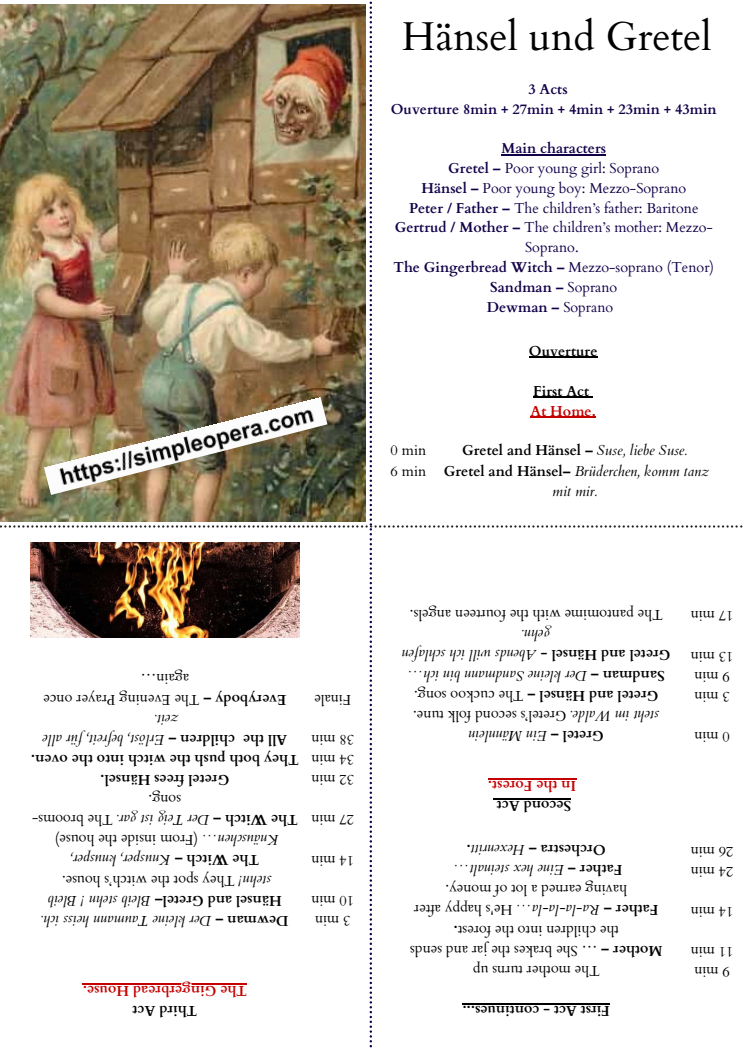
<style>
.page{position:relative;width:744px;height:1053px;background:#fff}
.page>*{position:absolute;margin:0;border:0;box-sizing:border-box;transform-origin:0 0}
.t1{font:40.24px "Cardo";color:#000}
.t2{font:italic 14.4px/20.1px "Cardo";color:#000;text-align:center}
.t3{font:14.4px/20.1px "Cardo";color:#000}
.t4{font:700 14.4px "Cardo";color:#000}
.t5{font:700 14.4px "Cardo";color:#c40000}
.t6{font:14.36px/19.8px "Cardo";color:#130049;text-align:center}
.t7{font:700 14.36px/19.8px "Cardo";color:#130049}
.s1{font-weight:700}
.s2{font-weight:700;font-style:normal}
.s3{font-style:italic}
.s4{font-style:normal}
</style>
<div class="page">
<img style="left:0;top:1px;width:743px;height:1046px">
<hr style="left:531px;top:416px;width:65px;height:2px;background:#c40000">
<hr style="left:462px;top:1003px;width:148px;height:1px;background:#000">
<hr style="left:529px;top:357px;width:69px;height:1px;background:#000">
<img style="left:44px;top:396px;width:283px;height:99px">
<h1 class="t1" style="left:402px;top:10px;width:312px">Hänsel und Gretel</h1>
<p class="t7" style="left:391px;top:79px;width:327px;text-indent:138px">3 Acts<br>Ouverture 8min + 27min + 4min + 23min + 43min</p>
<p class="t6" style="left:393px;top:139px;width:322px"><span class="s1">Main characters<br>Gretel –</span> Poor young girl: Soprano<br><span class="s1">Hänsel –</span> Poor young boy: Mezzo-Soprano<br><span class="s1">Peter / Father –</span> The children’s father: Baritone<br><span class="s1">Gertrud / Mother –</span> The children’s mother: Mezzo-<br>Soprano.<br><span class="s1">The Gingerbread Witch –</span> Mezzo-soprano (Tenor)<br><span class="s1">Sandman –</span> Soprano<br><span class="s1">Dewman –</span> Soprano</p>
<p class="t4" style="left:529px;top:341px;width:70px">Ouverture</p>
<p class="t4" style="left:533px;top:381px;width:57px">First Act</p>
<p class="t5" style="left:531px;top:401px;width:67px">At Home.</p>
<p class="t3" style="left:391px;top:441px;width:37px">0 min<br>6 min</p>
<p class="t2" style="left:444px;top:441px;width:267px"><span class="s2">Gretel and Hänsel –</span> Suse, liebe Suse.<br><span class="s2">Gretel and Hänsel–</span> Brüderchen, komm tanz mit mir.</p>
<p class="t3" style="left:287px;top:729px;width:245px;text-align:center;rotate:-180deg"><span class="s3">zeit.<br></span><span class="s1">Everybody –</span> The Evening Prayer once again…</p>
<p class="t2" style="left:235px;top:749px;width:194px;rotate:-180deg"><span class="s2">children –</span> Erlöst, befreit, für alle</p>
<p class="t4" style="left:287px;top:749px;width:46px;rotate:-180deg">All the</p>
<p class="t4" style="left:299px;top:769px;width:269px;rotate:-180deg">They both push the witch into the oven.</p>
<p class="t4" style="left:229px;top:789px;width:130px;rotate:-180deg">Gretel frees Hänsel.</p>
<p class="t2" style="left:298px;top:930px;width:267px;rotate:-180deg"><span class="s2">Dewman –</span> Der kleine Taumann heiss ich.<br><span class="s2">Hänsel and Gretel–</span> Bleib stehn ! Bleib stehn! <span class="s4">They spot the witch’s house.<br></span><span class="s2">The Witch –</span> Knusper, knusper,<br>Knäuschen… <span class="s4">(From inside the house)<br></span><span class="s2">The Witch –</span> Der Teig ist gar. <span class="s4">The brooms&shy;song.</span></p>
<p class="t3" style="left:351px;top:709px;width:38px;rotate:-180deg">Finale</p>
<p class="t3" style="left:354px;top:789px;width:44px;text-align:justify;rotate:-180deg">32 min 34 min 38 min</p>
<p class="t3" style="left:354px;top:829px;width:44px;rotate:-180deg">27 min</p>
<p class="t3" style="left:354px;top:870px;width:44px;rotate:-180deg">14 min</p>
<p class="t3" style="left:354px;top:930px;width:44px;rotate:-180deg">3 min<br>10 min</p>
<p class="t5" style="left:247px;top:1000px;width:166px;rotate:-180deg">The Gingerbread House.</p>
<p class="t4" style="left:197px;top:1020px;width:66px;rotate:-180deg">Third Act</p>
<p class="t3" style="left:663px;top:624px;width:254px;rotate:-180deg">The pantomime with the fourteen angels.</p>
<p class="t2" style="left:671px;top:745px;width:270px;rotate:-180deg"><span class="s2">Gretel –</span> Ein Männlein<br>steht im Walde. <span class="s4">Gretel’s second folk tune.<br></span><span class="s2">Gretel and Hänsel –</span> <span class="s4">The cuckoo song.<br></span><span class="s2">Sandman –</span> Der kleine Sandmann bin ich…<br><span class="s2">Gretel and Hänsel -</span> Abends will ich schlafen gehn.</p>
<p class="t5" style="left:576px;top:794px;width:90px;rotate:-180deg">In the Forest.</p>
<p class="t4" style="left:571px;top:815px;width:76px;rotate:-180deg">Second Act</p>
<p class="t3" style="left:663px;top:980px;width:254px;text-align:center;rotate:-180deg">The mother turns up<br><span class="s1">Mother –</span> … She brakes the jar and sends the children into the forest<span class="s1">.<br>Father –</span> <span class="s3">Ra-la-la-la…</span> He's happy after having earned a lot of money.<br><span class="s1">Father –</span> <span class="s3">Eine hex steinalt…<br></span><span class="s1">Orchestra –</span> <span class="s3">Hexenritt</span><span class="s1">.</span></p>
<p class="t4" style="left:610px;top:1020px;width:149px;rotate:-180deg">First Act - continues...</p>
<p class="t3" style="left:733px;top:626px;width:44px;rotate:-180deg">17 min</p>
<p class="t3" style="left:733px;top:706px;width:44px;rotate:-180deg">3 min<br>9 min<br>13 min</p>
<p class="t3" style="left:730px;top:746px;width:37px;rotate:-180deg">0 min</p>
<p class="t3" style="left:733px;top:881px;width:44px;rotate:-180deg">24 min<br>26 min</p>
<p class="t3" style="left:733px;top:921px;width:44px;rotate:-180deg">14 min</p>
<p class="t3" style="left:733px;top:981px;width:44px;rotate:-180deg">9 min<br>11 min</p>
</div>
